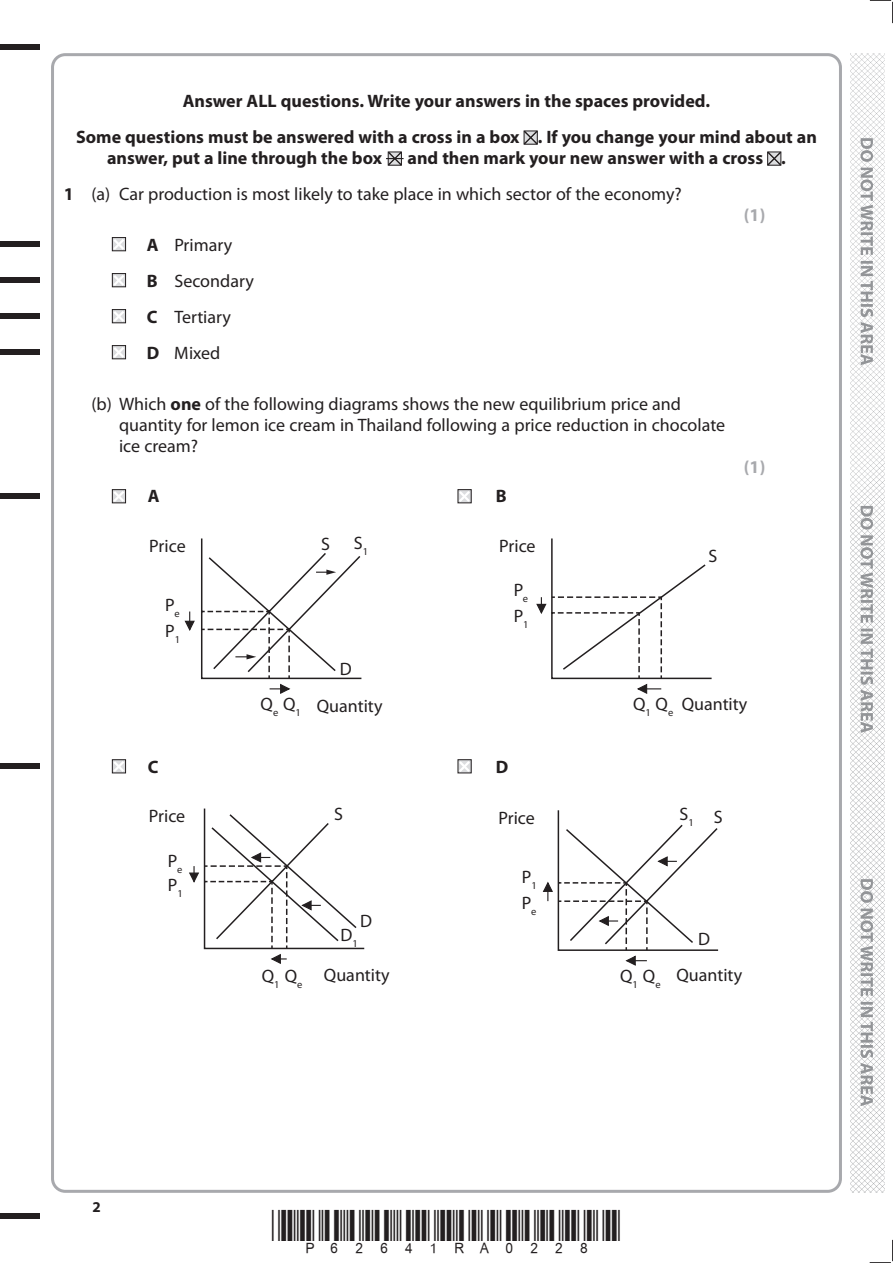
<style>
.page{position:relative;width:893px;height:1263px;background:#fff}
.page>*{position:absolute;margin:0;border:0;box-sizing:border-box;transform-origin:0 0}
.t1{font:18px/36px "Myriad Pro";color:#231f20}
.t2{font:700 18px/36px "Myriad Pro";color:#231f20;text-align:center}
.t3{font:700 18px "Myriad Pro";color:#a8a9ad}
.t4{font:700 15px "Myriad Pro";color:#231f20}
.s1{font-weight:700}
</style>
<div class="page">
<div style="left:0;top:44px;width:40px;height:5px;background:#231f20"></div>
<div style="left:0;top:1214px;width:40px;height:5px;background:#231f20"></div>
<svg style="left:870px;top:0;width:23px;height:23px"></svg>
<svg style="left:870px;top:1240px;width:23px;height:23px"></svg>
<img style="left:850px;top:53px;width:34px;height:1140px">
<svg style="left:860px;top:138px;width:13px;height:968px"></svg>
<svg style="left:523px;top:130px;width:15px;height:15px"></svg>
<svg style="left:386px;top:151px;width:18px;height:15px"></svg>
<svg style="left:767px;top:151px;width:15px;height:15px"></svg>
<svg style="left:185px;top:538px;width:176px;height:156px"></svg>
<svg style="left:536px;top:538px;width:176px;height:156px"></svg>
<svg style="left:189px;top:808px;width:175px;height:156px"></svg>
<svg style="left:543px;top:810px;width:175px;height:156px"></svg>
<svg style="left:111px;top:237px;width:16px;height:15px"></svg>
<svg style="left:111px;top:273px;width:16px;height:15px"></svg>
<svg style="left:111px;top:309px;width:16px;height:15px"></svg>
<svg style="left:111px;top:345px;width:16px;height:15px"></svg>
<div style="left:0;top:241px;width:40px;height:6px;background:#231f20"></div>
<div style="left:0;top:277px;width:40px;height:6px;background:#231f20"></div>
<div style="left:0;top:313px;width:40px;height:6px;background:#231f20"></div>
<div style="left:0;top:349px;width:40px;height:6px;background:#231f20"></div>
<svg style="left:111px;top:489px;width:16px;height:15px"></svg>
<div style="left:0;top:493px;width:40px;height:6px;background:#231f20"></div>
<svg style="left:457px;top:489px;width:15px;height:15px"></svg>
<svg style="left:111px;top:759px;width:16px;height:15px"></svg>
<div style="left:0;top:763px;width:40px;height:6px;background:#231f20"></div>
<svg style="left:457px;top:759px;width:15px;height:15px"></svg>
<p class="t2" style="left:76px;top:82px;width:742px">Answer ALL questions. Write your answers in the spaces provided.<br>Some questions must be answered with a cross in a box . If you change your mind about an</p>
<p class="t2" style="left:107px;top:139px;width:276px">answer, put a line through the box</p>
<p class="t1" style="left:64px;top:140px;width:724px;text-indent:344px"><span class="s1">and then mark your new answer with a cross .<br>1</span> (a) Car production is most likely to take place in which sector of the economy?</p>
<p class="t3" style="left:744px;top:203px;width:23px">(1)</p>
<p class="t1" style="left:147px;top:227px;width:109px"><span class="s1">A</span> Primary<br><span class="s1">B</span> Secondary<br><span class="s1">C</span> Tertiary<br><span class="s1">D</span> Mixed</p>
<p class="t1" style="left:119px;top:393px;width:608px;line-height:21px;text-indent:-28px">(b) Which <span class="s1">one</span> of the following diagrams shows the new equilibrium price and quantity for lemon ice cream in Thailand following a price reduction in chocolate ice cream?</p>
<p class="t3" style="left:744px;top:455px;width:23px">(1)</p>
<p class="t2" style="left:148px;top:478px;width:13px">A</p>
<p class="t2" style="left:496px;top:478px;width:12px">B</p>
<p class="t1" style="left:354px;top:525px;width:16px">S<sub>1</sub></p>
<p class="t1" style="left:149px;top:528px;width:38px">Price</p>
<p class="t1" style="left:321px;top:525px;width:10px">S</p>
<p class="t1" style="left:499px;top:528px;width:38px">Price</p>
<p class="t1" style="left:708px;top:538px;width:10px">S</p>
<p class="t1" style="left:165px;top:587px;width:16px">P<sub>e</sub></p>
<p class="t1" style="left:165px;top:613px;width:16px">P<sub>1</sub></p>
<p class="t1" style="left:261px;top:686px;width:42px">Q<sub>e</sub> Q<sub>1</sub></p>
<p class="t1" style="left:340px;top:650px;width:13px">D</p>
<p class="t1" style="left:317px;top:687px;width:67px">Quantity</p>
<p class="t1" style="left:514px;top:572px;width:16px">P<sub>e</sub></p>
<p class="t1" style="left:514px;top:598px;width:16px">P<sub>1</sub></p>
<p class="t2" style="left:148px;top:748px;width:12px">C</p>
<p class="t2" style="left:496px;top:748px;width:14px">D</p>
<p class="t1" style="left:149px;top:798px;width:38px">Price</p>
<p class="t1" style="left:334px;top:795px;width:10px">S</p>
<p class="t1" style="left:498px;top:799px;width:38px">Price</p>
<p class="t1" style="left:168px;top:842px;width:16px">P<sub>e</sub></p>
<p class="t1" style="left:168px;top:867px;width:16px">P<sub>1</sub></p>
<p class="t1" style="left:262px;top:957px;width:42px">Q<sub>1</sub> Q<sub>e</sub></p>
<p class="t1" style="left:360px;top:903px;width:13px">D</p>
<p class="t1" style="left:341px;top:916px;width:19px">D<sub>1</sub></p>
<p class="t1" style="left:324px;top:957px;width:67px">Quantity</p>
<p class="t1" style="left:522px;top:858px;width:16px">P<sub>1</sub></p>
<p class="t1" style="left:522px;top:884px;width:16px">P<sub>e</sub></p>
<p class="t1" style="left:633px;top:686px;width:42px">Q<sub>1</sub> Q<sub>e</sub></p>
<p class="t1" style="left:682px;top:686px;width:67px">Quantity</p>
<p class="t1" style="left:680px;top:797px;width:45px">S<sub>1</sub> S</p>
<p class="t1" style="left:620px;top:957px;width:42px">Q<sub>1</sub> Q<sub>e</sub></p>
<p class="t1" style="left:698px;top:921px;width:13px">D</p>
<p class="t1" style="left:676px;top:956px;width:67px">Quantity</p>
<p class="t4" style="left:92px;top:1197px;width:10px">2</p>
</div>
